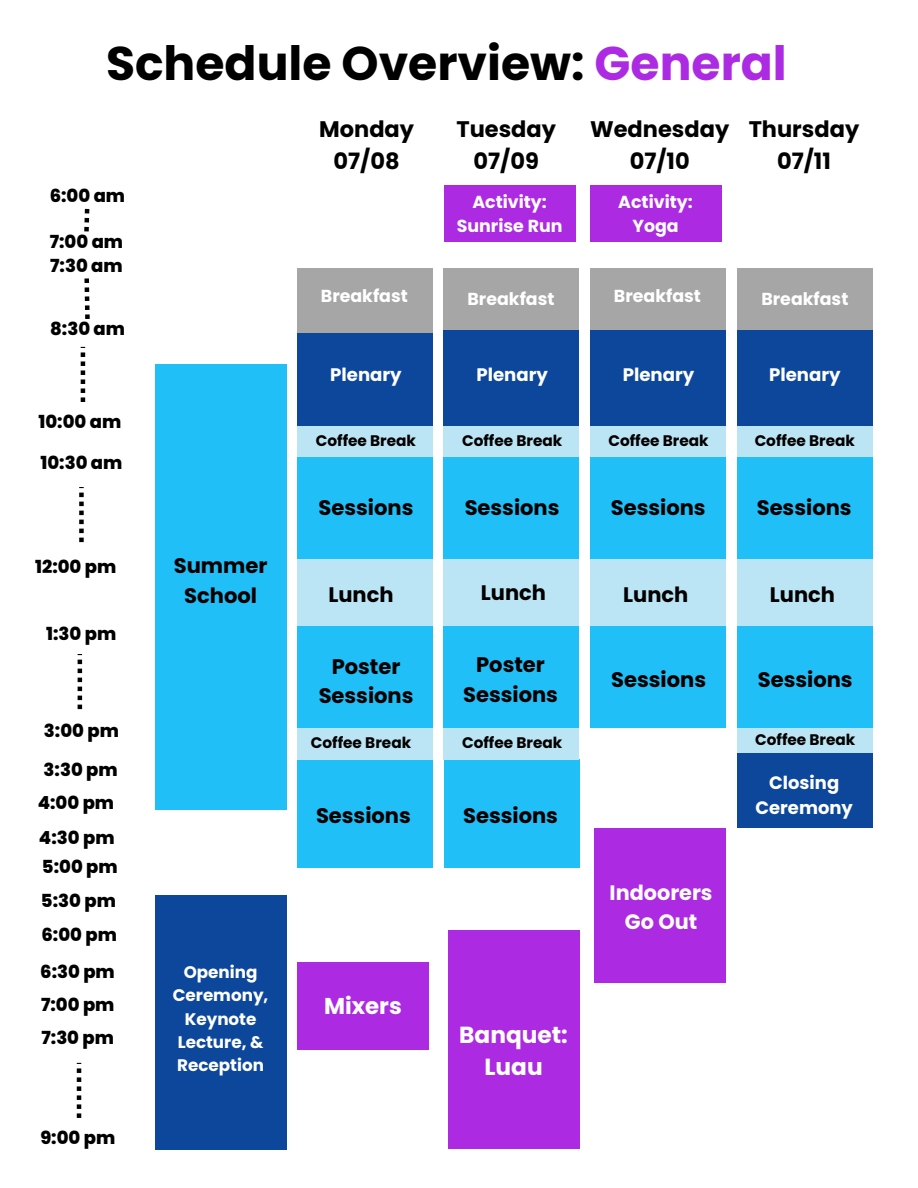
<style>
.page{position:relative;width:918px;height:1188px;background:#fff}
.page>*{position:absolute;margin:0;border:0;box-sizing:border-box;transform-origin:0 0}
.t1{font:700 47.25px "Poppins";color:#000}
.t2{font:700 23.25px/32.1px "Poppins";color:#fff;text-align:center}
.t3{font:700 22.95px "Poppins";color:#fff}
.t4{font:700 22.5px/31.5px "Poppins";color:#000;text-align:center}
.t5{font:700 21px/29.4px "Poppins";color:#000;text-align:center}
.t6{font:700 20.85px/29.1px "Poppins";color:#fff;text-align:center}
.t7{font:700 18.15px "Poppins";color:#fff}
.t8{font:800 18px "Poppins";color:#000}
.t9{font:700 18px/25.2px "Poppins";color:#fff;text-align:center}
.t10{font:700 17.4px/24.3px "Poppins";color:#fff;text-align:center}
.t11{font:700 16.8px/23.4px "Poppins";color:#fff;text-align:center}
.t12{font:700 15.3px "Poppins";color:#000}
.s1{color:#ac2be2}
</style>
<div class="page">
<div style="left:297px;top:324px;width:135px;height:102px;background:#0d479b"></div>
<div style="left:444px;top:324px;width:135px;height:102px;background:#0d479b"></div>
<div style="left:591px;top:324px;width:135px;height:102px;background:#0d479b"></div>
<div style="left:737px;top:324px;width:135px;height:102px;background:#0d479b"></div>
<div style="left:297px;top:426px;width:135px;height:31px;background:#bbe5f4"></div>
<div style="left:444px;top:426px;width:135px;height:31px;background:#bbe5f4"></div>
<div style="left:591px;top:426px;width:135px;height:31px;background:#bbe5f4"></div>
<div style="left:737px;top:426px;width:135px;height:31px;background:#bbe5f4"></div>
<div style="left:297px;top:559px;width:135px;height:67px;background:#bbe5f4"></div>
<div style="left:444px;top:559px;width:135px;height:67px;background:#bbe5f4"></div>
<div style="left:591px;top:559px;width:135px;height:67px;background:#bbe5f4"></div>
<div style="left:737px;top:559px;width:135px;height:67px;background:#bbe5f4"></div>
<div style="left:297px;top:759px;width:135px;height:109px;background:#20bff7"></div>
<div style="left:444px;top:759px;width:135px;height:109px;background:#20bff7"></div>
<div style="left:737px;top:750px;width:135px;height:78px;background:#0d479b"></div>
<div style="left:297px;top:457px;width:135px;height:102px;background:#20bff7"></div>
<div style="left:444px;top:457px;width:135px;height:102px;background:#20bff7"></div>
<div style="left:591px;top:457px;width:135px;height:102px;background:#20bff7"></div>
<div style="left:737px;top:457px;width:135px;height:102px;background:#20bff7"></div>
<div style="left:297px;top:728px;width:135px;height:31px;background:#bbe5f4"></div>
<div style="left:444px;top:728px;width:135px;height:31px;background:#bbe5f4"></div>
<div style="left:737px;top:728px;width:135px;height:25px;background:#bbe5f4"></div>
<div style="left:297px;top:626px;width:135px;height:102px;background:#20bff7"></div>
<div style="left:444px;top:626px;width:135px;height:102px;background:#20bff7"></div>
<div style="left:591px;top:626px;width:135px;height:102px;background:#20bff7"></div>
<div style="left:737px;top:626px;width:135px;height:102px;background:#20bff7"></div>
<div style="left:155px;top:364px;width:132px;height:446px;background:#20bff7"></div>
<div style="left:297px;top:962px;width:132px;height:87px;background:#ac2be2"></div>
<div style="left:448px;top:931px;width:132px;height:218px;background:#ac2be2"></div>
<div style="left:155px;top:895px;width:132px;height:254px;background:#0d479b"></div>
<svg style="left:78px;top:654px;width:4px;height:55px"></svg>
<svg style="left:79px;top:487px;width:5px;height:55px"></svg>
<svg style="left:81px;top:347px;width:4px;height:55px"></svg>
<div style="left:594px;top:828px;width:132px;height:155px;background:#ac2be2"></div>
<svg style="left:77px;top:1063px;width:4px;height:55px"></svg>
<div style="left:590px;top:186px;width:131px;height:56px;background:#ac2be2"></div>
<svg style="left:84px;top:209px;width:5px;height:23px"></svg>
<div style="left:444px;top:186px;width:132px;height:56px;background:#ac2be2"></div>
<div style="left:591px;top:268px;width:135px;height:62px;background:#a6a6a6"></div>
<div style="left:444px;top:268px;width:135px;height:62px;background:#a6a6a6"></div>
<div style="left:297px;top:268px;width:135px;height:65px;background:#a6a6a6"></div>
<div style="left:737px;top:268px;width:135px;height:62px;background:#a6a6a6"></div>
<svg style="left:84px;top:278px;width:6px;height:41px"></svg>
<h4 class="t1" style="left:106px;top:30px;width:682px">Schedule Overview: <span class="s1">General</span></h4>
<h2 class="t8" style="left:50px;top:183px;width:77px">6:00 am</h2>
<h2 class="t8" style="left:50px;top:229px;width:75px">7:00 am</h2>
<h2 class="t8" style="left:50px;top:254px;width:74px">7:30 am</h2>
<h4 class="t8" style="left:50px;top:316px;width:76px">8:30 am</h4>
<h4 class="t8" style="left:38px;top:409px;width:84px">10:00 am</h4>
<h4 class="t8" style="left:40px;top:450px;width:83px">10:30 am</h4>
<h4 class="t8" style="left:35px;top:554px;width:83px">12:00 pm</h4>
<h4 class="t8" style="left:46px;top:621px;width:72px">1:30 pm</h4>
<h4 class="t8" style="left:44px;top:718px;width:76px">3:00 pm</h4>
<h4 class="t8" style="left:44px;top:757px;width:76px">3:30 pm</h4>
<h2 class="t8" style="left:38px;top:790px;width:78px">4:00 pm</h2>
<p class="t8" style="left:39px;top:825px;width:77px">4:30 pm</p>
<h2 class="t8" style="left:42px;top:854px;width:77px">5:00 pm</h2>
<h2 class="t8" style="left:41px;top:888px;width:76px">5:30 pm</h2>
<h2 class="t8" style="left:42px;top:922px;width:77px">6:00 pm</h2>
<h2 class="t8" style="left:40px;top:959px;width:76px">6:30 pm</h2>
<h2 class="t8" style="left:41px;top:993px;width:75px">7:00 pm</h2>
<h2 class="t8" style="left:42px;top:1025px;width:74px">7:30 pm</h2>
<h2 class="t8" style="left:40px;top:1125px;width:76px">9:00 pm</h2>
<h2 class="t5" style="left:174px;top:551px;width:95px">Summer<br>School</h2>
<h2 class="t11" style="left:173px;top:960px;width:97px">Opening<br>Ceremony,<br>Keynote<br>Lecture, &amp;<br>Reception</h2>
<p class="t4" style="left:319px;top:114px;width:96px">Monday<br>07/08</p>
<p class="t4" style="left:456px;top:114px;width:101px">Tuesday<br>07/09</p>
<p class="t4" style="left:590px;top:114px;width:141px">Wednesday<br>07/10</p>
<p class="t4" style="left:749px;top:114px;width:112px">Thursday<br>07/11</p>
<h2 class="t10" style="left:457px;top:190px;width:107px">Activity:<br>Sunrise Run</h2>
<h2 class="t10" style="left:618px;top:190px;width:76px">Activity:<br>Yoga</h2>
<h2 class="t10" style="left:321px;top:284px;width:88px">Breakfast</h2>
<h2 class="t10" style="left:468px;top:287px;width:88px">Breakfast</h2>
<h3 class="t10" style="left:614px;top:284px;width:88px">Breakfast</h3>
<h4 class="t10" style="left:761px;top:287px;width:88px">Breakfast</h4>
<h1 class="t7" style="left:330px;top:362px;width:73px">Plenary</h1>
<h4 class="t7" style="left:476px;top:362px;width:73px">Plenary</h4>
<h4 class="t7" style="left:623px;top:362px;width:73px">Plenary</h4>
<h4 class="t7" style="left:769px;top:362px;width:73px">Plenary</h4>
<h4 class="t12" style="left:316px;top:430px;width:102px">Coffee Break</h4>
<h4 class="t12" style="left:462px;top:430px;width:102px">Coffee Break</h4>
<h4 class="t12" style="left:608px;top:430px;width:102px">Coffee Break</h4>
<h4 class="t12" style="left:755px;top:430px;width:102px">Coffee Break</h4>
<h4 class="t5" style="left:319px;top:493px;width:96px">Sessions</h4>
<h4 class="t5" style="left:465px;top:493px;width:96px">Sessions</h4>
<h4 class="t5" style="left:611px;top:493px;width:96px">Sessions</h4>
<h4 class="t5" style="left:757px;top:493px;width:96px">Sessions</h4>
<h4 class="t5" style="left:328px;top:579px;width:67px">Lunch</h4>
<p class="t5" style="left:481px;top:578px;width:67px">Lunch</p>
<h4 class="t5" style="left:623px;top:579px;width:67px">Lunch</h4>
<h2 class="t5" style="left:770px;top:579px;width:67px">Lunch</h2>
<p class="t5" style="left:463px;top:650px;width:96px">Poster<br>Sessions</p>
<h4 class="t5" style="left:319px;top:652px;width:96px">Poster<br>Sessions</h4>
<h4 class="t5" style="left:611px;top:665px;width:96px">Sessions</h4>
<h4 class="t5" style="left:758px;top:665px;width:96px">Sessions</h4>
<h4 class="t12" style="left:311px;top:732px;width:102px">Coffee Break</h4>
<h4 class="t12" style="left:462px;top:732px;width:102px">Coffee Break</h4>
<h4 class="t12" style="left:755px;top:729px;width:102px">Coffee Break</h4>
<h4 class="t5" style="left:316px;top:801px;width:96px">Sessions</h4>
<h2 class="t5" style="left:463px;top:801px;width:96px">Sessions</h2>
<h4 class="t3" style="left:324px;top:990px;width:79px">Mixers</h4>
<h4 class="t2" style="left:459px;top:1019px;width:110px">Banquet:<br>Luau</h4>
<h2 class="t6" style="left:610px;top:878px;width:105px">Indoorers<br>Go Out</h2>
<h2 class="t9" style="left:756px;top:770px;width:99px">Closing<br>Ceremony</h2>
</div>
